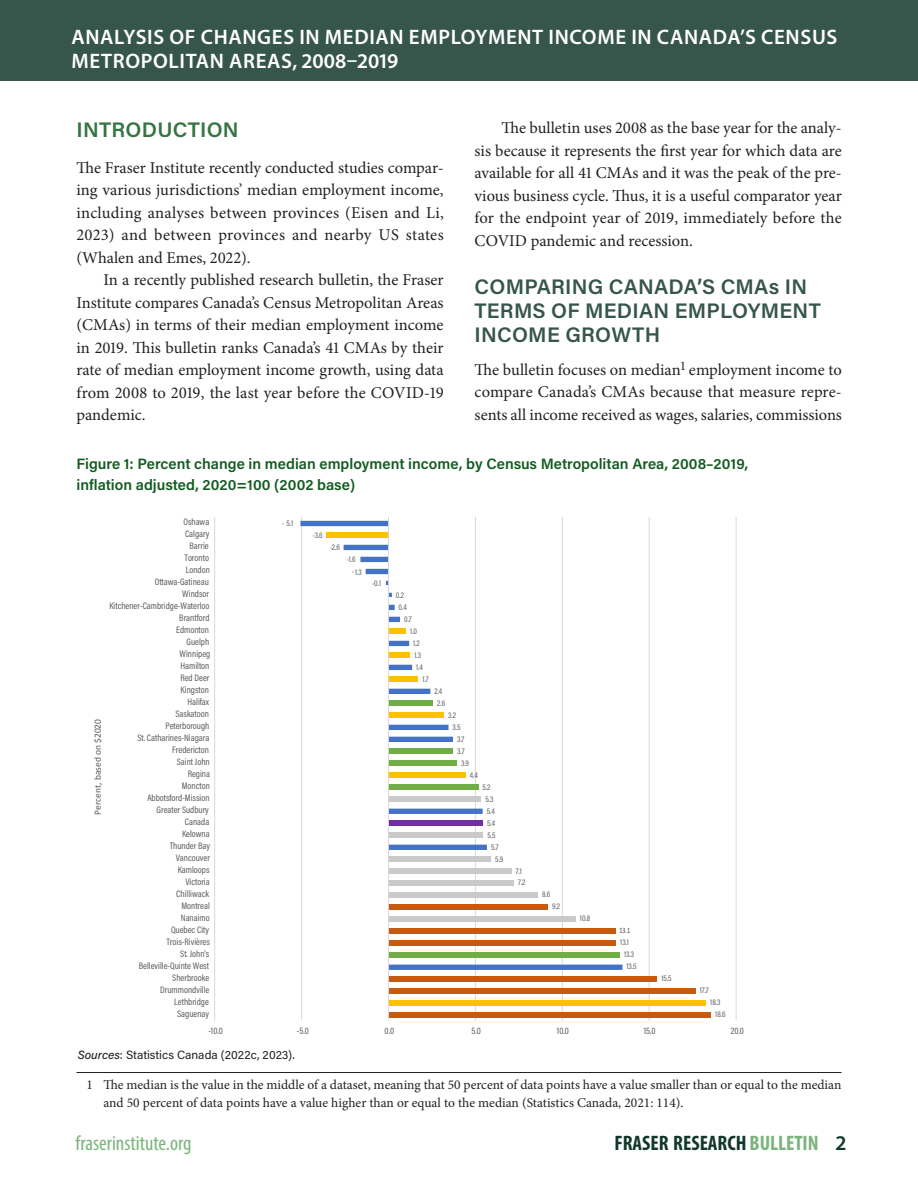
<style>
.page{position:relative;width:918px;height:1188px;background:#fff}
.page>*{position:absolute;margin:0;border:0;box-sizing:border-box;transform-origin:0 0}
.t1{font:600 21px/24px "Myriad Pro";letter-spacing:.03em;color:#fff}
.Head_2{font:600 21px/24px "Acumin Pro";letter-spacing:.01em;color:#36554b}
.t2{font:700 condensed 21px "Myriad Pro";color:#12372b}
.t3{font:condensed 21px "Myriad Pro";color:#7ab47a}
.Head_2-2{font:600 21px "Acumin Pro";letter-spacing:.01em;color:#367442}
.text{font:16.5px/22.5px "Minion Pro";letter-spacing:.005em;color:#231f20;text-align:justify}
.textleft{font:16.5px/22.5px "Minion Pro";color:#231f20;text-align:justify}
.figurehead{font:600 15px/21px "Acumin Pro";color:#125b21}
.footnotefirst{font:13.5px/18px "Minion Pro";color:#231f20}
.table_source{font:12px "Acumin Pro";color:#231f20}
.t4{font:9.45px "Acumin Pro Cond";color:#595959}
.t5{font:9.45px "Calibri";color:#595959}
.t6{font:8.25px "Acumin Pro Cond";color:#595959}
.t7{font:8.1px "Calibri";color:#404040;scale:.74 1}
.s1{font-family:"Calibri";font-size:8.1px;color:#404040}
.s2{font-weight:500;font-style:italic}
.s3{color:#7ab47a}
.s4{font-weight:600;font-stretch:normal}
</style>
<div class="page">
<div style="left:0;top:0;width:918px;height:81px;background:#36554b"></div>
<hr style="left:214px;top:517px;width:1px;height:504px;background:#d9d9d9">
<hr style="left:301px;top:517px;width:1px;height:504px;background:#d9d9d9">
<hr style="left:475px;top:517px;width:1px;height:504px;background:#d9d9d9">
<hr style="left:562px;top:517px;width:1px;height:504px;background:#d9d9d9">
<hr style="left:649px;top:517px;width:1px;height:504px;background:#d9d9d9">
<hr style="left:736px;top:517px;width:1px;height:504px;background:#d9d9d9">
<div style="left:388px;top:1013px;width:323px;height:5px;background:#c55a11"></div>
<div style="left:388px;top:1001px;width:318px;height:5px;background:#ffc000"></div>
<div style="left:388px;top:989px;width:308px;height:5px;background:#c55a11"></div>
<div style="left:388px;top:977px;width:269px;height:5px;background:#c55a11"></div>
<svg style="left:300px;top:521px;width:322px;height:449px"></svg>
<hr style="left:388px;top:517px;width:1px;height:504px;background:#d9d9d9">
<hr style="left:76px;top:1072px;width:766px;height:1px;background:#231f20">
<p class="t1" style="left:71px;top:24px;width:768px">ANALYSIS OF CHANGES IN MEDIAN EMPLOYMENT INCOME IN CANADA’S CENSUS<br>METROPOLITAN AREAS, 2008–2019</p>
<p class="Head_2-2" style="left:76px;top:115px;width:164px">INTRODUCTION</p>
<p class="textleft" style="left:76px;top:156px;width:369px">The Fraser Institute recently conducted studies compar&shy;ing various jurisdictions’ median employment income, including analyses between provinces (Eisen and Li, 2023) and between provinces and nearby US states (Whalen and Emes, 2022).</p>
<p class="text" style="left:76px;top:269px;width:369px;text-indent:27px">In a recently published research bulletin, the Fraser Institute compares Canada’s Census Metropolitan Areas (CMAs) in terms of their median employment income in 2019. This bulletin ranks Canada’s 41 CMAs by their rate of median employment income growth, using data from 2008 to 2019, the last year before the COVID-19 pandemic.</p>
<p class="text" style="left:475px;top:117px;width:369px;text-indent:27px">The bulletin uses 2008 as the base year for the analy&shy;sis because it represents the first year for which data are available for all 41 CMAs and it was the peak of the pre&shy;vious business cycle. Thus, it is a useful comparator year for the endpoint year of 2019, immediately before the COVID pandemic and recession.</p>
<p class="Head_2" style="left:475px;top:274px;width:348px">COMPARING CANADA’S CMAs IN<br>TERMS OF MEDIAN EMPLOYMENT<br>INCOME GROWTH</p>
<p class="textleft" style="left:475px;top:359px;width:369px">The bulletin focuses on median<sup>1</sup> employment income to compare Canada’s CMAs because that measure repre&shy;sents all income received as wages, salaries, commissions</p>
<p class="figurehead" style="left:76px;top:453px;width:673px">Figure 1: Percent change in median employment income, by Census Metropolitan Area, 2008–2019, inflation adjusted, 2020=100 (2002 base)</p>
<p class="t4" style="left:183px;top:516px;width:27px">Oshawa</p>
<p class="t6" style="left:282px;top:518px;width:12px"><span class="s1">-</span> 5.1</p>
<p class="t4" style="left:185px;top:528px;width:26px">Calgary</p>
<p class="t6" style="left:313px;top:530px;width:11px"><span class="s1">-</span>3.6</p>
<p class="t4" style="left:189px;top:540px;width:21px">Barrie</p>
<p class="t6" style="left:330px;top:542px;width:11px"><span class="s1">-</span>2.6</p>
<p class="t4" style="left:184px;top:552px;width:26px">Toronto</p>
<p class="t6" style="left:347px;top:554px;width:10px"><span class="s1">-</span>1.6</p>
<p class="t4" style="left:186px;top:564px;width:26px">London</p>
<p class="t6" style="left:352px;top:566px;width:11px"><span class="s1">-</span> 1.3</p>
<p class="t4" style="left:155px;top:576px;width:56px">Ottawa-Gatineau</p>
<p class="t6" style="left:372px;top:578px;width:10px"><span class="s1">-</span>0.1</p>
<p class="t4" style="left:182px;top:588px;width:28px">Windsor</p>
<p class="t6" style="left:396px;top:589px;width:10px">0.2</p>
<p class="t4" style="left:109px;top:600px;width:102px">Kitchener-Cambridge-Waterloo</p>
<p class="t6" style="left:399px;top:601px;width:10px">0.4</p>
<p class="t4" style="left:179px;top:612px;width:32px">Brantford</p>
<p class="t6" style="left:404px;top:613px;width:9px">0.7</p>
<p class="t4" style="left:176px;top:624px;width:34px">Edmonton</p>
<p class="t6" style="left:410px;top:625px;width:8px">1.0</p>
<p class="t4" style="left:187px;top:636px;width:24px">Guelph</p>
<p class="t6" style="left:413px;top:637px;width:8px">1.2</p>
<p class="t4" style="left:180px;top:648px;width:32px">Winnipeg</p>
<p class="t6" style="left:414px;top:649px;width:8px">1.3</p>
<p class="t4" style="left:180px;top:660px;width:31px">Hamilton</p>
<p class="t6" style="left:416px;top:661px;width:8px">1.4</p>
<p class="t4" style="left:180px;top:672px;width:31px">Red Deer</p>
<p class="t6" style="left:422px;top:673px;width:8px">1.7</p>
<p class="t4" style="left:181px;top:684px;width:30px">Kingston</p>
<p class="t6" style="left:434px;top:685px;width:9px">2.4</p>
<p class="t4" style="left:188px;top:696px;width:23px">Halifax</p>
<p class="t6" style="left:437px;top:697px;width:9px">2.6</p>
<p class="t5" style="left:91px;top:815px;width:97px;rotate:-90deg">Percent, based on $2020</p>
<p class="t4" style="left:175px;top:708px;width:35px">Saskatoon</p>
<p class="t4" style="left:165px;top:720px;width:46px">Peterborough</p>
<p class="t4" style="left:137px;top:732px;width:74px">St. Catharines-Niagara</p>
<p class="t4" style="left:172px;top:744px;width:38px">Fredericton</p>
<p class="t4" style="left:177px;top:756px;width:34px">Saint John</p>
<p class="t4" style="left:188px;top:768px;width:24px">Regina</p>
<p class="t4" style="left:182px;top:780px;width:30px">Moncton</p>
<p class="t4" style="left:147px;top:792px;width:64px">Abbotsford-Mission</p>
<p class="t4" style="left:157px;top:804px;width:54px">Greater Sudbury</p>
<p class="t6" style="left:448px;top:709px;width:9px">3.2</p>
<p class="t6" style="left:453px;top:721px;width:9px">3.5</p>
<p class="t6" style="left:457px;top:733px;width:9px">3.7</p>
<p class="t6" style="left:457px;top:745px;width:9px">3.7</p>
<p class="t6" style="left:461px;top:757px;width:9px">3.9</p>
<p class="t6" style="left:470px;top:769px;width:10px">4.4</p>
<p class="t6" style="left:483px;top:781px;width:9px">5.2</p>
<p class="t6" style="left:485px;top:793px;width:9px">5.3</p>
<p class="t6" style="left:487px;top:805px;width:10px">5.4</p>
<p class="t4" style="left:185px;top:816px;width:26px">Canada</p>
<p class="t6" style="left:487px;top:817px;width:10px">5.4</p>
<p class="t4" style="left:182px;top:828px;width:29px">Kelowna</p>
<p class="t6" style="left:487px;top:829px;width:10px">5.5</p>
<p class="t4" style="left:170px;top:840px;width:42px">Thunder Bay</p>
<p class="t6" style="left:491px;top:841px;width:9px">5.7</p>
<p class="t4" style="left:176px;top:852px;width:36px">Vancouver</p>
<p class="t6" style="left:495px;top:853px;width:10px">5.9</p>
<p class="t4" style="left:178px;top:864px;width:33px">Kamloops</p>
<p class="t6" style="left:516px;top:865px;width:8px">7.1</p>
<p class="t4" style="left:185px;top:876px;width:26px">Victoria</p>
<p class="t6" style="left:518px;top:877px;width:9px">7.2</p>
<p class="t4" style="left:176px;top:888px;width:34px">Chilliwack</p>
<p class="t6" style="left:542px;top:889px;width:10px">8.6</p>
<p class="t4" style="left:181px;top:900px;width:30px">Montreal</p>
<p class="t6" style="left:552px;top:901px;width:9px">9.2</p>
<p class="t4" style="left:181px;top:912px;width:30px">Nanaimo</p>
<p class="t6" style="left:580px;top:913px;width:12px">10.8</p>
<p class="t4" style="left:171px;top:924px;width:40px">Quebec City</p>
<p class="t7" style="left:620px;top:925px;width:16px">13.1</p>
<p class="t4" style="left:166px;top:936px;width:45px">Trois-Rivières</p>
<p class="t6" style="left:620px;top:937px;width:10px">13.1</p>
<p class="t4" style="left:180px;top:948px;width:31px">St. John's</p>
<p class="t6" style="left:624px;top:949px;width:11px">13.3</p>
<p class="t4" style="left:139px;top:960px;width:72px">Belleville-Quinte West</p>
<p class="t6" style="left:626px;top:961px;width:12px">13.5</p>
<p class="t4" style="left:172px;top:972px;width:38px">Sherbrooke</p>
<p class="t6" style="left:661px;top:973px;width:12px">15.5</p>
<p class="t4" style="left:160px;top:984px;width:51px">Drummondville</p>
<p class="t6" style="left:700px;top:985px;width:11px">17.7</p>
<p class="t4" style="left:174px;top:996px;width:36px">Lethbridge</p>
<p class="t6" style="left:710px;top:997px;width:12px">18.3</p>
<p class="t4" style="left:177px;top:1008px;width:33px">Saguenay</p>
<p class="t6" style="left:715px;top:1009px;width:12px">18.6</p>
<p class="t4" style="left:208px;top:1024px;width:16px">-10.0</p>
<p class="t4" style="left:297px;top:1024px;width:14px">-5.0</p>
<p class="t4" style="left:385px;top:1024px;width:11px">0.0</p>
<p class="t4" style="left:472px;top:1024px;width:11px">5.0</p>
<p class="t4" style="left:557px;top:1024px;width:14px">10.0</p>
<p class="t4" style="left:644px;top:1024px;width:13px">15.0</p>
<p class="t4" style="left:731px;top:1024px;width:15px">20.0</p>
<p class="table_source" style="left:78px;top:1047px;width:219px"><span class="s2">Sources</span>: Statistics Canada (2022c, 2023).</p>
<p class="footnotefirst" style="left:104px;top:1076px;width:740px;text-indent:-17px">1 The median is the value in the middle of a dataset, meaning that 50 percent of data points have a value smaller than or equal to the median and 50 percent of data points have a value higher than or equal to the median (Statistics Canada, 2021: 114).</p>
<p class="t3" style="left:76px;top:1130px;width:117px">fraserinstitute.org</p>
<p class="t2" style="left:615px;top:1130px;width:233px">FRASER RESEARCH <span class="s3">BULLETIN</span> <span class="s4">2</span></p>
</div>
